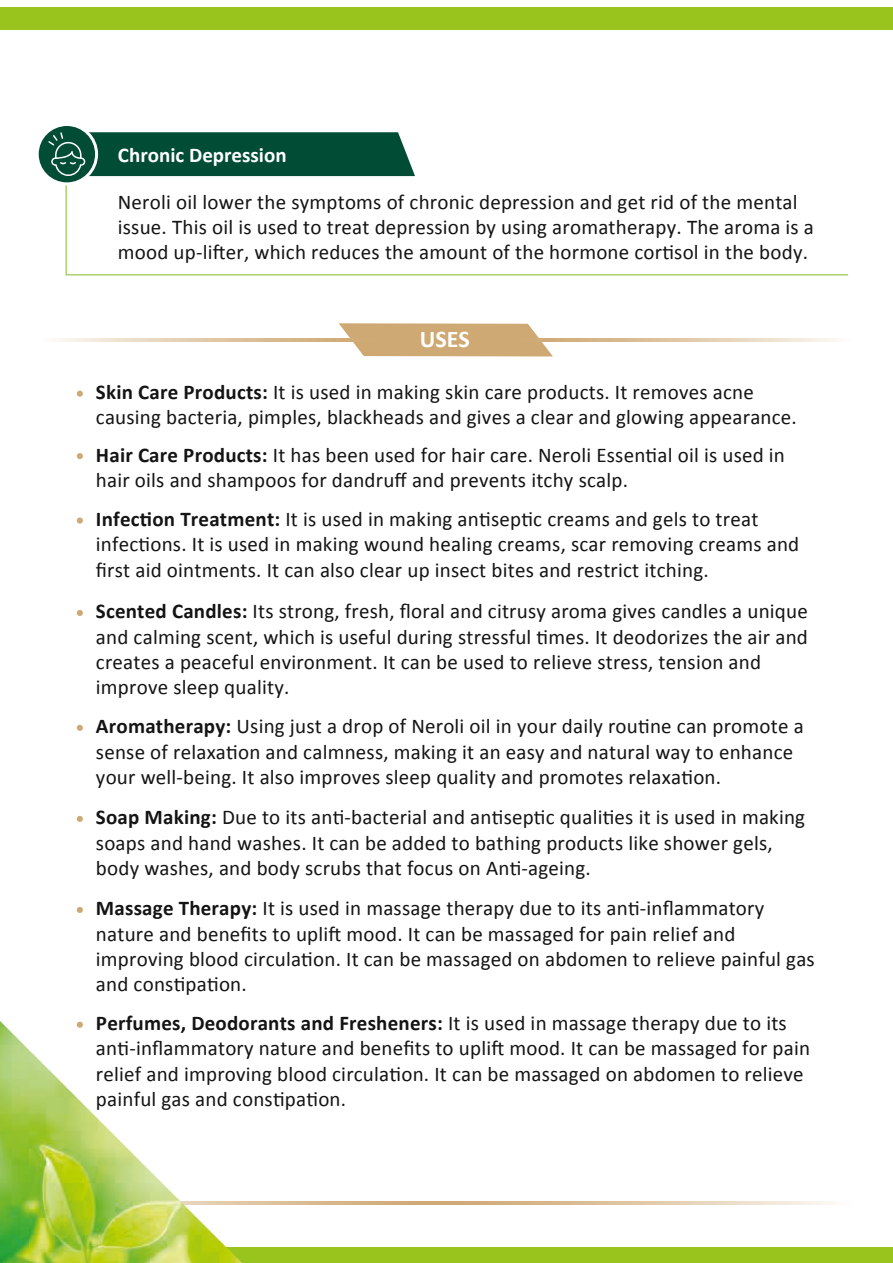
<style>
.page{position:relative;width:893px;height:1263px;background:#fff}
.page>*{position:absolute;margin:0;border:0;box-sizing:border-box;transform-origin:0 0}
.t1{font:700 24px "Calibri";color:#fff}
.t2{font:21px/25.2px "Calibri";letter-spacing:.01em;color:#141414}
.t3{font:700 21px "Calibri";color:#fff}
.s1{font-weight:700}
</style>
<div class="page">
<svg style="left:276px;top:1201px;width:159px;height:4px"></svg>
<svg style="left:435px;top:1201px;width:397px;height:4px;background:#e1caa9"></svg>
<div style="left:223px;top:1247px;width:669px;height:16px;background:#99c31d"></div>
<svg style="left:242px;top:1201px;width:34px;height:4px"></svg>
<div style="left:0;top:8px;width:892px;height:22px;background:#99c31d"></div>
<img style="left:0;top:1021px;width:242px;height:242px">
<svg style="left:77px;top:391px;width:6px;height:6px"></svg>
<svg style="left:77px;top:453px;width:6px;height:6px"></svg>
<div style="left:77px;top:517px;width:6px;height:7px;background:#cfa974;border-radius:50%"></div>
<svg style="left:77px;top:610px;width:6px;height:6px"></svg>
<svg style="left:77px;top:725px;width:6px;height:6px"></svg>
<svg style="left:77px;top:816px;width:6px;height:6px"></svg>
<svg style="left:77px;top:907px;width:6px;height:6px"></svg>
<svg style="left:77px;top:1022px;width:6px;height:6px"></svg>
<svg style="left:339px;top:323px;width:214px;height:33px;background:#d4b384"></svg>
<svg style="left:56px;top:339px;width:317px;height:2px"></svg>
<svg style="left:518px;top:339px;width:319px;height:2px"></svg>
<svg style="left:65px;top:176px;width:783px;height:100px"></svg>
<svg style="left:37px;top:124px;width:60px;height:60px"></svg>
<div style="left:36px;top:123px;width:62px;height:62px;border:3px solid #fff;border-radius:50%"></div>
<svg style="left:48px;top:132px;width:367px;height:44px;background:#0d553f"></svg>
<p class="t3" style="left:118px;top:146px;width:170px">Chronic Depression</p>
<p class="t2" style="left:118px;top:191px;width:698px">Neroli oil lower the symptoms of chronic depression and get rid of the mental issue. This oil is used to treat depression by using aromatherapy. The aroma is a mood up-lifter, which reduces the amount of the hormone cortisol in the body.</p>
<p class="t1" style="left:420px;top:329px;width:52px">USES</p>
<p class="t2" style="left:96px;top:381px;width:702px"><span class="s1">Skin Care Products:</span> It is used in making skin care products. It removes acne causing bacteria, pimples, blackheads and gives a clear and glowing appearance.</p>
<p class="t2" style="left:96px;top:444px;width:690px"><span class="s1">Hair Care Products:</span> It has been used for hair care. Neroli Essential oil is used in hair oils and shampoos for dandruff and prevents itchy scalp.</p>
<p class="t2" style="left:96px;top:508px;width:705px"><span class="s1">Infection Treatment:</span> It is used in making antiseptic creams and gels to treat infections. It is used in making wound healing creams, scar removing creams and first aid ointments. It can also clear up insect bites and restrict itching.</p>
<p class="t2" style="left:96px;top:601px;width:713px"><span class="s1">Scented Candles:</span> Its strong, fresh, floral and citrusy aroma gives candles a unique and calming scent, which is useful during stressful times. It deodorizes the air and creates a peaceful environment. It can be used to relieve stress, tension and improve sleep quality.</p>
<p class="t2" style="left:96px;top:715px;width:709px"><span class="s1">Aromatherapy:</span> Using just a drop of Neroli oil in your daily routine can promote a sense of relaxation and calmness, making it an easy and natural way to enhance your well-being. It also improves sleep quality and promotes relaxation.</p>
<p class="t2" style="left:96px;top:806px;width:711px"><span class="s1">Soap Making:</span> Due to its anti-bacterial and antiseptic qualities it is used in making soaps and hand washes. It can be added to bathing products like shower gels, body washes, and body scrubs that focus on Anti-ageing.</p>
<p class="t2" style="left:96px;top:897px;width:720px"><span class="s1">Massage Therapy:</span> It is used in massage therapy due to its anti-inflammatory nature and benefits to uplift mood. It can be massaged for pain relief and improving blood circulation. It can be massaged on abdomen to relieve painful gas and constipation.</p>
<p class="t2" style="left:96px;top:1012px;width:716px"><span class="s1">Perfumes, Deodorants and Fresheners:</span> It is used in massage therapy due to its anti-inflammatory nature and benefits to uplift mood. It can be massaged for pain relief and improving blood circulation. It can be massaged on abdomen to relieve painful gas and constipation.</p>
</div>
